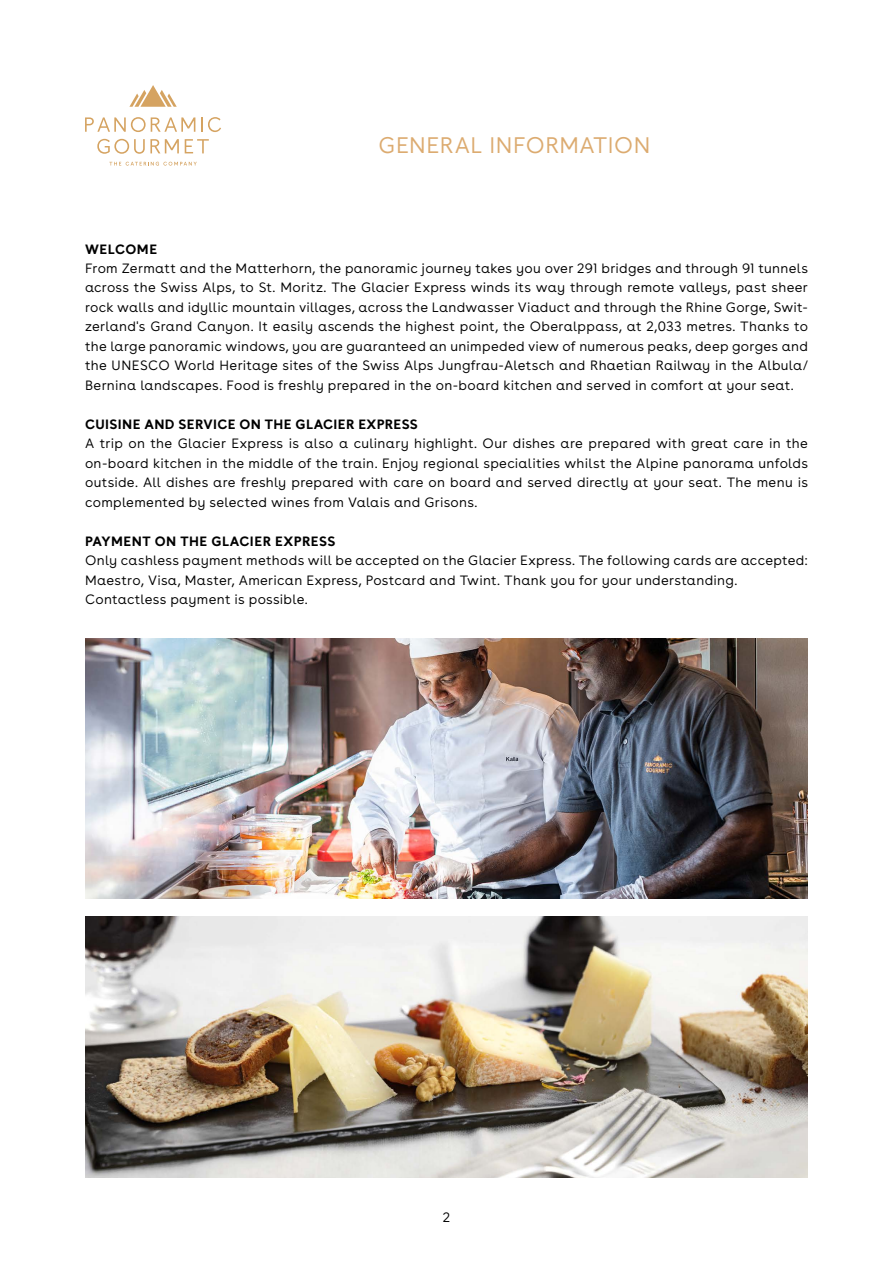
<style>
.page{position:relative;width:893px;height:1263px;background:#fff}
.page>*{position:absolute;margin:0;border:0;box-sizing:border-box;transform-origin:0 0}
.t1{font:300 22.5px "Buenos Aires";letter-spacing:.02em;color:#dcab70}
.t2{font:300 13.5px/19.5px "Buenos Aires";letter-spacing:.02em;color:#000;text-align:justify}
.t3{font:700 13.5px "Buenos Aires";letter-spacing:.03em;color:#000}
</style>
<div class="page">
<img style="left:85px;top:639px;width:723px;height:259px">
<img style="left:85px;top:916px;width:723px;height:262px">
<svg style="left:109px;top:162px;width:88px;height:4px"></svg>
<svg style="left:85px;top:117px;width:110px;height:15px"></svg>
<svg style="left:201px;top:117px;width:20px;height:15px"></svg>
<svg style="left:97px;top:139px;width:82px;height:15px"></svg>
<svg style="left:185px;top:139px;width:24px;height:14px"></svg>
<svg style="left:129px;top:85px;width:48px;height:22px"></svg>
<h1 class="t1" style="left:379px;top:132px;width:273px">GENERAL INFORMATION</h1>
<p class="t3" style="left:85px;top:241px;width:74px">WELCOME</p>
<p class="t2" style="left:85px;top:259px;width:724px">From Zermatt and the Matterhorn, the panoramic journey takes you over 291 bridges and through 91 tunnels across the Swiss Alps, to St. Moritz. The Glacier Express winds its way through remote valleys, past sheer rock walls and idyllic mountain villages, across the Landwasser Viaduct and through the Rhine Gorge, Swit&shy;zerland's Grand Canyon. It easily ascends the highest point, the Oberalppass, at 2,033 metres. Thanks to the large panoramic windows, you are guaranteed an unimpeded view of numerous peaks, deep gorges and the UNESCO World Heritage sites of the Swiss Alps Jungfrau-Aletsch and Rhaetian Railway in the Albula/ Bernina landscapes. Food is freshly prepared in the on-board kitchen and served in comfort at your seat.</p>
<p class="t3" style="left:85px;top:416px;width:334px">CUISINE AND SERVICE ON THE GLACIER EXPRESS</p>
<p class="t2" style="left:85px;top:435px;width:724px">A trip on the Glacier Express is also a culinary highlight. Our dishes are prepared with great care in the on-board kitchen in the middle of the train. Enjoy regional specialities whilst the Alpine panorama unfolds outside. All dishes are freshly prepared with care on board and served directly at your seat. The menu is complemented by selected wines from Valais and Grisons.</p>
<p class="t3" style="left:85px;top:533px;width:252px">PAYMENT ON THE GLACIER EXPRESS</p>
<p class="t2" style="left:85px;top:552px;width:724px;text-align:left">Only cashless payment methods will be accepted on the Glacier Express. The following cards are accepted:<br>Maestro, Visa, Master, American Express, Postcard and Twint. Thank you for your understanding.<br>Contactless payment is possible.</p>
<p class="t2" style="left:443px;top:1208px;width:9px">2</p>
</div>
